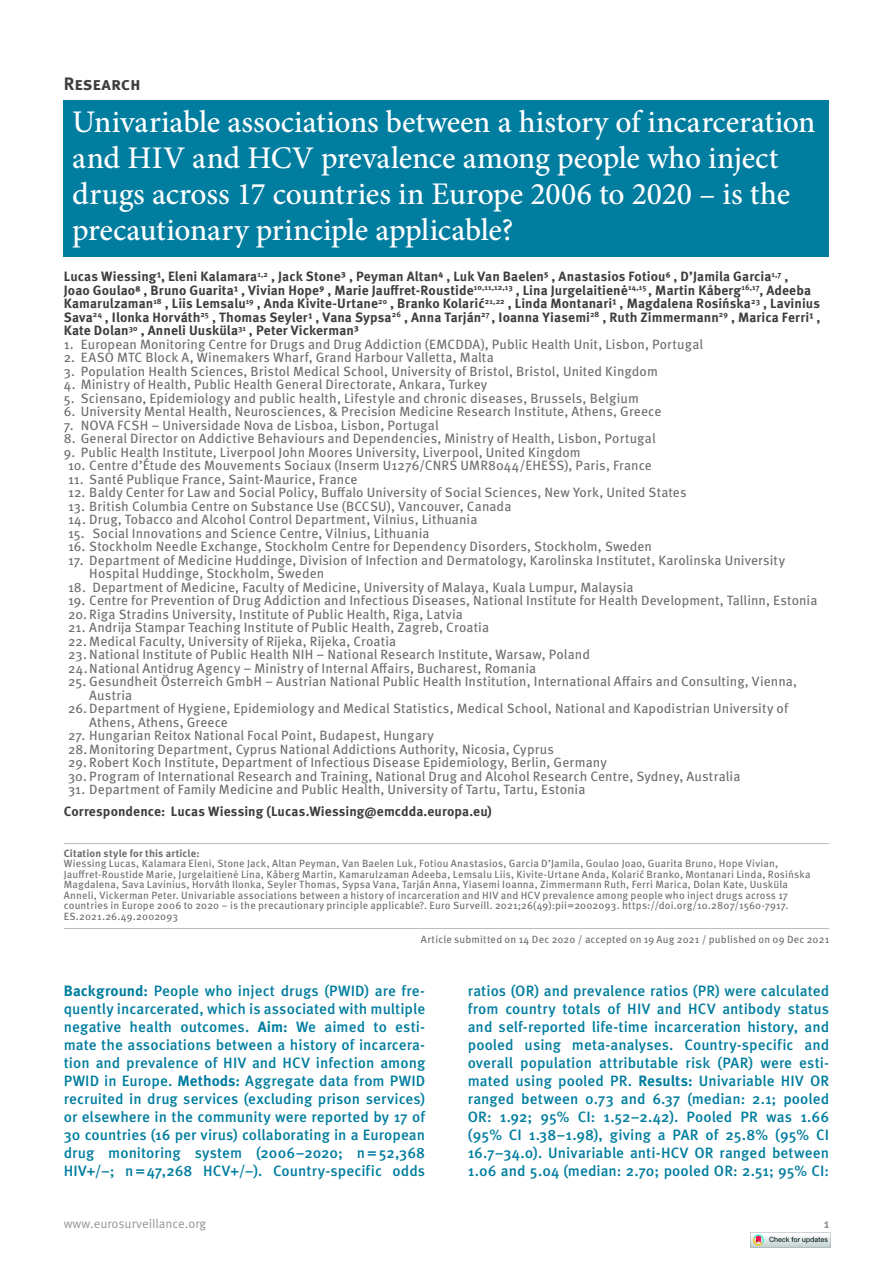
<style>
.page{position:relative;width:893px;height:1263px;background:#fff}
.page>*{position:absolute;margin:0;border:0;box-sizing:border-box;transform-origin:0 0}
.t1{font:500 31.5px/36px "Minion Pro";letter-spacing:-.005em;color:#fff}
.t2{font:700 18px "Meta Pro";letter-spacing:-.005em;color:#3e3e3f}
.t3{font:500 15px/18px "Meta Pro";letter-spacing:.005em;color:#007d9f;text-align:justify}
.t4{font:13.5px/13.5px "Meta Pro";letter-spacing:.005em;color:#6c6d70}
.t5{font:700 13.5px/13.5px "Meta Pro";letter-spacing:.005em;color:#3e3e3f}
.t6{font:12.75px "Meta Pro";color:#939598}
.t7{font:700 12.75px "Meta Pro";color:#939598}
.t8{font:10.5px/10.5px "Meta Pro";letter-spacing:.015em;color:#6c6d70}
.t9{font:700 10.5px "Meta Pro";letter-spacing:.015em;color:#6c6d70}
.s1{font-weight:700}
</style>
<div class="page">
<hr style="left:64px;top:843px;width:765px;height:1px;background:#bcbdc0">
<hr style="left:64px;top:928px;width:765px;height:1px;background:#bcbdc0">
<div style="left:64px;top:100px;width:765px;height:157px;background:#007d9f"></div>
<img style="left:750px;top:1232px;width:80px;height:16px">
<h2 class="t2" style="left:64px;top:72px;width:79px">Research</h2>
<h1 class="t1" style="left:72px;top:104px;width:745px">Univariable associations between a history of incarceration and HIV and HCV prevalence among people who inject drugs across 17 countries in Europe 2006 to 2020 – is the precautionary principle applicable?</h1>
<p class="t5" style="left:64px;top:270px;width:758px">Lucas Wiessing¹, Eleni Kalamara<sup>1,2</sup> , Jack Stone³ , Peyman Altan⁴ , Luk Van Baelen⁵ , Anastasios Fotiou⁶ , D’Jamila Garcia<sup>1,7</sup> ,<br>Joao Goulao⁸ , Bruno Guarita¹ , Vivian Hope⁹ , Marie Jauffret-Roustide<sup>10,11,12,13</sup> , Lina Jurgelaitienė<sup>14,15</sup> , Martin Kåberg<sup>16,17</sup>, Adeeba Kamarulzaman<sup>18</sup> , Liis Lemsalu<sup>19</sup> , Anda Kivite-Urtane<sup>20</sup> , Branko Kolarić<sup>21,22</sup> , Linda Montanari¹ , Magdalena Rosińska<sup>23</sup> , Lavinius Sava<sup>24</sup> , Ilonka Horváth<sup>25</sup> , Thomas Seyler¹ , Vana Sypsa<sup>26</sup> , Anna Tarján<sup>27</sup> , Ioanna Yiasemi<sup>28</sup> , Ruth Zimmermann<sup>29</sup> , Marica Ferri¹ , Kate Dolan<sup>30</sup> , Anneli Uusküla<sup>31</sup> , Peter Vickerman³</p>
<p class="t4" style="left:64px;top:338px;width:641px">1. European Monitoring Centre for Drugs and Drug Addiction (EMCDDA), Public Health Unit, Lisbon, Portugal</p>
<p class="t4" style="left:64px;top:351px;width:431px">2. EASO MTC Block A, Winemakers Wharf, Grand Harbour Valletta, Malta</p>
<p class="t4" style="left:64px;top:365px;width:596px">3. Population Health Sciences, Bristol Medical School, University of Bristol, Bristol, United Kingdom</p>
<p class="t4" style="left:64px;top:378px;width:425px">4. Ministry of Health, Public Health General Directorate, Ankara, Turkey</p>
<p class="t4" style="left:64px;top:392px;width:577px">5. Sciensano, Epidemiology and public health, Lifestyle and chronic diseases, Brussels, Belgium</p>
<p class="t4" style="left:64px;top:405px;width:599px">6. University Mental Health, Neurosciences, &amp; Precision Medicine Research Institute, Athens, Greece</p>
<p class="t4" style="left:64px;top:419px;width:376px">7. NOVA FCSH – Universidade Nova de Lisboa, Lisbon, Portugal</p>
<p class="t4" style="left:64px;top:432px;width:593px">8. General Director on Addictive Behaviours and Dependencies, Ministry of Health, Lisbon, Portugal</p>
<p class="t4" style="left:64px;top:446px;width:518px">9. Public Health Institute, Liverpool John Moores University, Liverpool, United Kingdom</p>
<p class="t4" style="left:68px;top:459px;width:585px">10. Centre d’Étude des Mouvements Sociaux (Inserm U1276/CNRS UMR8044/EHESS), Paris, France</p>
<p class="t4" style="left:68px;top:473px;width:291px">11. Santé Publique France, Saint-Maurice, France</p>
<p class="t4" style="left:68px;top:486px;width:620px">12. Baldy Center for Law and Social Policy, Buffalo University of Social Sciences, New York, United States</p>
<p class="t4" style="left:68px;top:500px;width:445px">13. British Columbia Centre on Substance Use (BCCSU), Vancouver, Canada</p>
<p class="t4" style="left:68px;top:513px;width:411px">14. Drug, Tobacco and Alcohol Control Department, Vilnius, Lithuania</p>
<p class="t4" style="left:68px;top:527px;width:363px">15. Social Innovations and Science Centre, Vilnius, Lithuania</p>
<p class="t4" style="left:68px;top:540px;width:585px">16. Stockholm Needle Exchange, Stockholm Centre for Dependency Disorders, Stockholm, Sweden</p>
<p class="t4" style="left:89px;top:554px;width:697px;text-indent:-21px">17. Department of Medicine Huddinge, Division of Infection and Dermatology, Karolinska Institutet, Karolinska University<br>Hospital Huddinge, Stockholm, Sweden</p>
<p class="t4" style="left:68px;top:581px;width:567px">18. Department of Medicine, Faculty of Medicine, University of Malaya, Kuala Lumpur, Malaysia</p>
<p class="t4" style="left:68px;top:594px;width:751px">19. Centre for Prevention of Drug Addiction and Infectious Diseases, National Institute for Health Development, Tallinn, Estonia</p>
<p class="t4" style="left:68px;top:608px;width:396px">20. Riga Stradins University, Institute of Public Health, Riga, Latvia</p>
<p class="t4" style="left:68px;top:621px;width:423px">21. Andrija Stampar Teaching Institute of Public Health, Zagreb, Croatia</p>
<p class="t4" style="left:68px;top:635px;width:330px">22. Medical Faculty, University of Rijeka, Rijeka, Croatia</p>
<p class="t4" style="left:68px;top:648px;width:524px">23. National Institute of Public Health NIH – National Research Institute, Warsaw, Poland<br>24.National Antidrug Agency – Ministry of Internal Affairs, Bucharest, Romania</p>
<p class="t4" style="left:68px;top:675px;width:731px">25. Gesundheit Österreich GmbH – Austrian National Public Health Institution, International Affairs and Consulting, Vienna,</p>
<p class="t4" style="left:89px;top:689px;width:44px">Austria</p>
<p class="t4" style="left:68px;top:702px;width:722px">26.Department of Hygiene, Epidemiology and Medical Statistics, Medical School, National and Kapodistrian University of</p>
<p class="t4" style="left:89px;top:716px;width:140px">Athens, Athens, Greece</p>
<p class="t4" style="left:68px;top:729px;width:487px">27. Hungarian Reitox National Focal Point, Budapest, Hungary<br>28.Monitoring Department, Cyprus National Addictions Authority, Nicosia, Cyprus</p>
<p class="t4" style="left:68px;top:756px;width:540px">29. Robert Koch Institute, Department of Infectious Disease Epidemiology, Berlin, Germany</p>
<p class="t4" style="left:68px;top:770px;width:674px">30. Program of International Research and Training, National Drug and Alcohol Research Centre, Sydney, Australia</p>
<p class="t4" style="left:68px;top:783px;width:519px">31. Department of Family Medicine and Public Health, University of Tartu, Tartu, Estonia</p>
<p class="t5" style="left:64px;top:805px;width:430px">Correspondence: Lucas Wiessing (Lucas.Wiessing@emcdda.europa.eu)</p>
<p class="t9" style="left:64px;top:846px;width:137px">Citation style for this article:</p>
<p class="t8" style="left:64px;top:858px;width:748px">Wiessing Lucas, Kalamara Eleni, Stone Jack, Altan Peyman, Van Baelen Luk, Fotiou Anastasios, Garcia D’Jamila, Goulao Joao, Guarita Bruno, Hope Vivian, Jauffret-Roustide Marie, Jurgelaitienė Lina, Kåberg Martin, Kamarulzaman Adeeba, Lemsalu Liis, Kivite-Urtane Anda, Kolarić Branko, Montanari Linda, Rosińska Magdalena, Sava Lavinius, Horváth Ilonka, Seyler Thomas, Sypsa Vana, Tarján Anna, Yiasemi Ioanna, Zimmermann Ruth, Ferri Marica, Dolan Kate, Uusküla Anneli, Vickerman Peter. Univariable associations between a history of incarceration and HIV and HCV prevalence among people who inject drugs across 17 countries in Europe 2006 to 2020 – is the precautionary principle applicable?. Euro Surveill. 2021;26(49):pii=2002093. https://doi.org/10.2807/1560-7917.<br>ES.2021.26.49.2002093</p>
<p class="t8" style="left:421px;top:934px;width:410px">Article submitted on 14 Dec 2020 / accepted on 19 Aug 2021 / published on 09 Dec 2021</p>
<p class="t3" style="left:64px;top:982px;width:363px"><span class="s1">Background:</span> People who inject drugs (PWID) are fre&shy;quently incarcerated, which is associated with multiple negative health outcomes. <span class="s1">Aim:</span> We aimed to esti&shy;mate the associations between a history of incarcera&shy;tion and prevalence of HIV and HCV infection among PWID in Europe. <span class="s1">Methods:</span> Aggregate data from PWID recruited in drug services (excluding prison services) or elsewhere in the community were reported by 17 of 30 countries (16 per virus) collaborating in a European drug monitoring system (2006–2020; n=52,368<br>HIV+/−; n=47,268 HCV+/−). Country-specific odds</p>
<p class="t3" style="left:468px;top:982px;width:363px">ratios (OR) and prevalence ratios (PR) were calculated from country totals of HIV and HCV antibody status and self-reported life-time incarceration history, and pooled using meta-analyses. Country-specific and overall population attributable risk (PAR) were esti&shy;mated using pooled PR. <span class="s1">Results:</span> Univariable HIV OR ranged between 0.73 and 6.37 (median: 2.1; pooled OR: 1.92; 95% CI: 1.52–2.42). Pooled PR was 1.66 (95% CI 1.38–1.98), giving a PAR of 25.8% (95% CI 16.7–34.0). Univariable anti-HCV OR ranged between 1.06 and 5.04 (median: 2.70; pooled OR: 2.51; 95% CI:</p>
<p class="t6" style="left:64px;top:1215px;width:144px">www.eurosurveillance.org</p>
<p class="t7" style="left:824px;top:1215px;width:7px">1</p>
</div>
